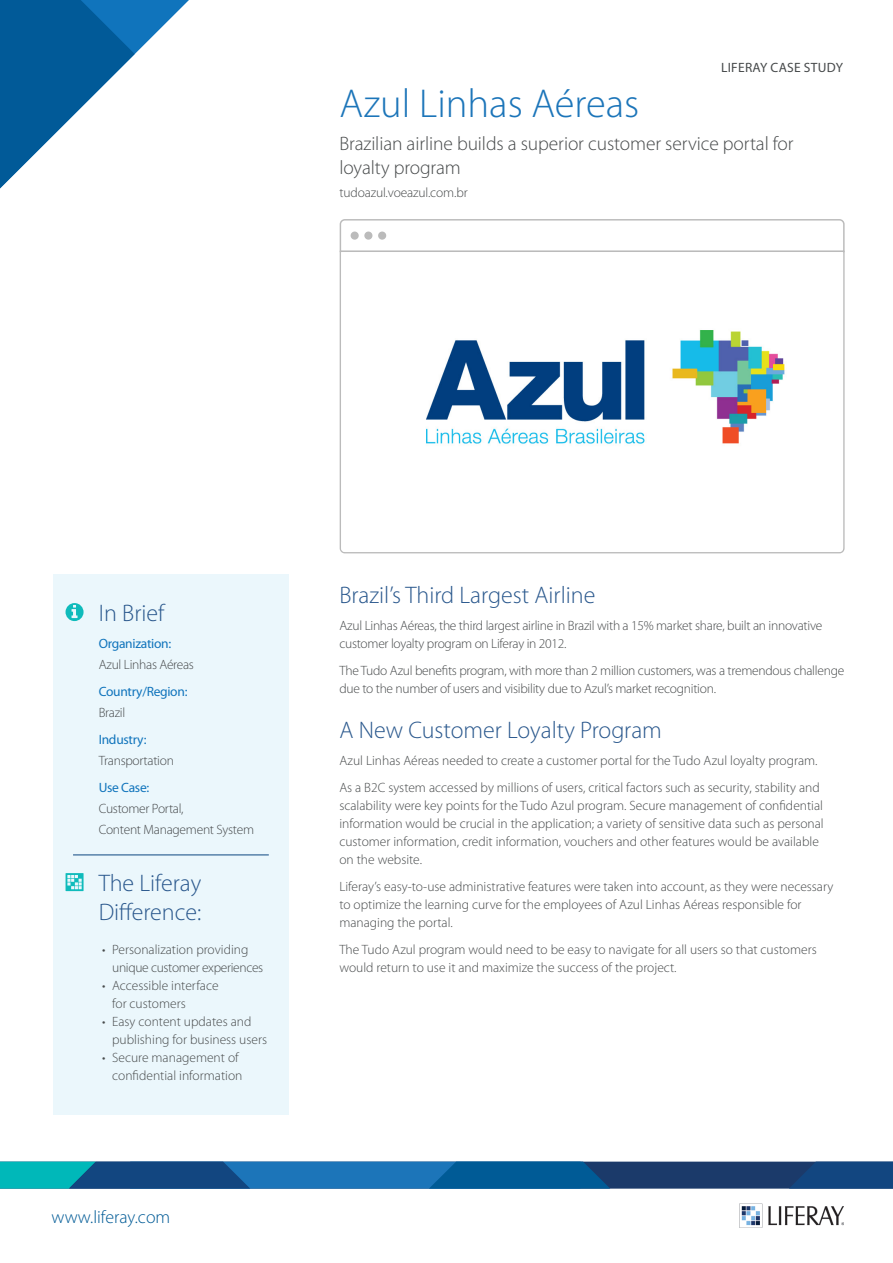
<style>
.page{position:relative;width:893px;height:1263px;background:#fff}
.page>*{position:absolute;margin:0;border:0;box-sizing:border-box;transform-origin:0 0}
.H1_-_with_website{font:300 40.5px "Myriad Pro";color:#1c75b9}
.t1{font:300 24px/28.5px "Myriad Pro";color:#2a588d}
.t2{font:300 19.5px/24px "Myriad Pro";letter-spacing:-.005em;color:#474a4b}
.t3{font:300 18px "Myriad Pro";color:#005b96}
.Text{font:300 13.5px/18px "Myriad Pro";color:#474a4b}
.Text-2{font:300 13.5px/18px "Myriad Pro";letter-spacing:-.02em;color:#474a4b}
.t4{font:300 13.5px/21px "Myriad Pro";letter-spacing:-.02em;color:#46494b}
.t5{font:13.5px/21px "Myriad Pro";letter-spacing:-.02em;color:#1074bc}
.t6{font:13.5px "Myriad Pro";letter-spacing:.02em;color:#474a4b}
.s1{font-weight:400;color:#1074bc}
.s2{font-weight:300;color:#46494b}
</style>
<div class="page">
<svg style="left:0;top:1161px;width:893px;height:27px;background:#155e92"></svg>
<img style="left:739px;top:1203px;width:104px;height:24px">
<svg style="left:339px;top:219px;width:506px;height:31px"></svg>
<svg style="left:339px;top:250px;width:506px;height:304px;background:#cecece"></svg>
<div style="left:351px;top:232px;width:8px;height:8px;background:#bbb;border-radius:50%"></div>
<div style="left:364px;top:232px;width:8px;height:8px;background:#bbb;border-radius:50%"></div>
<div style="left:378px;top:232px;width:8px;height:8px;background:#bbb;border-radius:50%"></div>
<svg style="left:0;top:0;width:189px;height:188px"></svg>
<img style="left:341px;top:252px;width:502px;height:300px">
<div style="left:53px;top:574px;width:236px;height:540px;background:#ebf7fc"></div>
<hr style="left:73px;top:855px;width:196px;height:1px;background:#0d4680">
<svg style="left:66px;top:873px;width:18px;height:18px"></svg>
<svg style="left:65px;top:603px;width:19px;height:18px"></svg>
<p class="t6" style="left:721px;top:60px;width:123px">LIFERAY CASE STUDY</p>
<p class="H1_-_with_website" style="left:339px;top:81px;width:301px">Azul Linhas Aéreas</p>
<p class="t2" style="left:339px;top:132px;width:456px">Brazilian airline builds a superior customer service portal for loyalty program</p>
<p class="Text" style="left:339px;top:184px;width:130px">tudoazul.voeazul.com.br</p>
<h2 class="t1" style="left:99px;top:599px;width:67px">In Brief</h2>
<h2 class="t4" style="left:99px;top:633px;width:97px"><span class="s1">Organization:<br></span>Azul Linhas Aéreas</h2>
<h2 class="t5" style="left:99px;top:681px;width:90px">Country/Region:<br><span class="s2">Brazil</span></h2>
<h2 class="t4" style="left:99px;top:729px;width:77px"><span class="s1">Industry:<br></span>Transportation</h2>
<h2 class="t4" style="left:99px;top:777px;width:157px"><span class="s1">Use Case:<br></span>Customer Portal,<br>Content Management System</h2>
<h2 class="t1" style="left:99px;top:869px;width:104px">The Liferay<br>Difference:</h2>
<p class="Text-2" style="left:112px;top:941px;width:153px;text-indent:-10px">• Personalization providing unique customer experiences</p>
<p class="Text" style="left:112px;top:977px;width:108px;text-indent:-10px">• Accessible interface for customers</p>
<p class="Text" style="left:112px;top:1013px;width:156px;text-indent:-10px">• Easy content updates and publishing for business users</p>
<p class="Text" style="left:102px;top:1049px;width:142px;text-align:right">• Secure management of confidential information</p>
<h3 class="t3" style="left:52px;top:1207px;width:120px">www.liferay.com</h3>
<h2 class="t1" style="left:339px;top:581px;width:257px">Brazil’s Third Largest Airline</h2>
<p class="Text-2" style="left:339px;top:617px;width:484px">Azul Linhas Aéreas, the third largest airline in Brazil with a 15% market share, built an innovative customer loyalty program on Liferay in 2012.</p>
<p class="Text-2" style="left:339px;top:662px;width:506px">The Tudo Azul benefits program, with more than 2 million customers, was a tremendous challenge due to the number of users and visibility due to Azul’s market recognition.</p>
<h2 class="t1" style="left:339px;top:716px;width:324px">A New Customer Loyalty Program</h2>
<p class="Text" style="left:339px;top:752px;width:480px">Azul Linhas Aéreas needed to create a customer portal for the Tudo Azul loyalty program.</p>
<p class="Text" style="left:339px;top:779px;width:486px">As a B2C system accessed by millions of users, critical factors such as security, stability and scalability were key points for the Tudo Azul program. Secure management of confidential information would be crucial in the application; a variety of sensitive data such as personal customer information, credit information, vouchers and other features would be available on the website.</p>
<p class="Text" style="left:339px;top:878px;width:495px">Liferay’s easy-to-use administrative features were taken into account, as they were necessary to optimize the learning curve for the employees of Azul Linhas Aéreas responsible for managing the portal.</p>
<p class="Text" style="left:339px;top:941px;width:479px">The Tudo Azul program would need to be easy to navigate for all users so that customers would return to use it and maximize the success of the project.</p>
</div>
